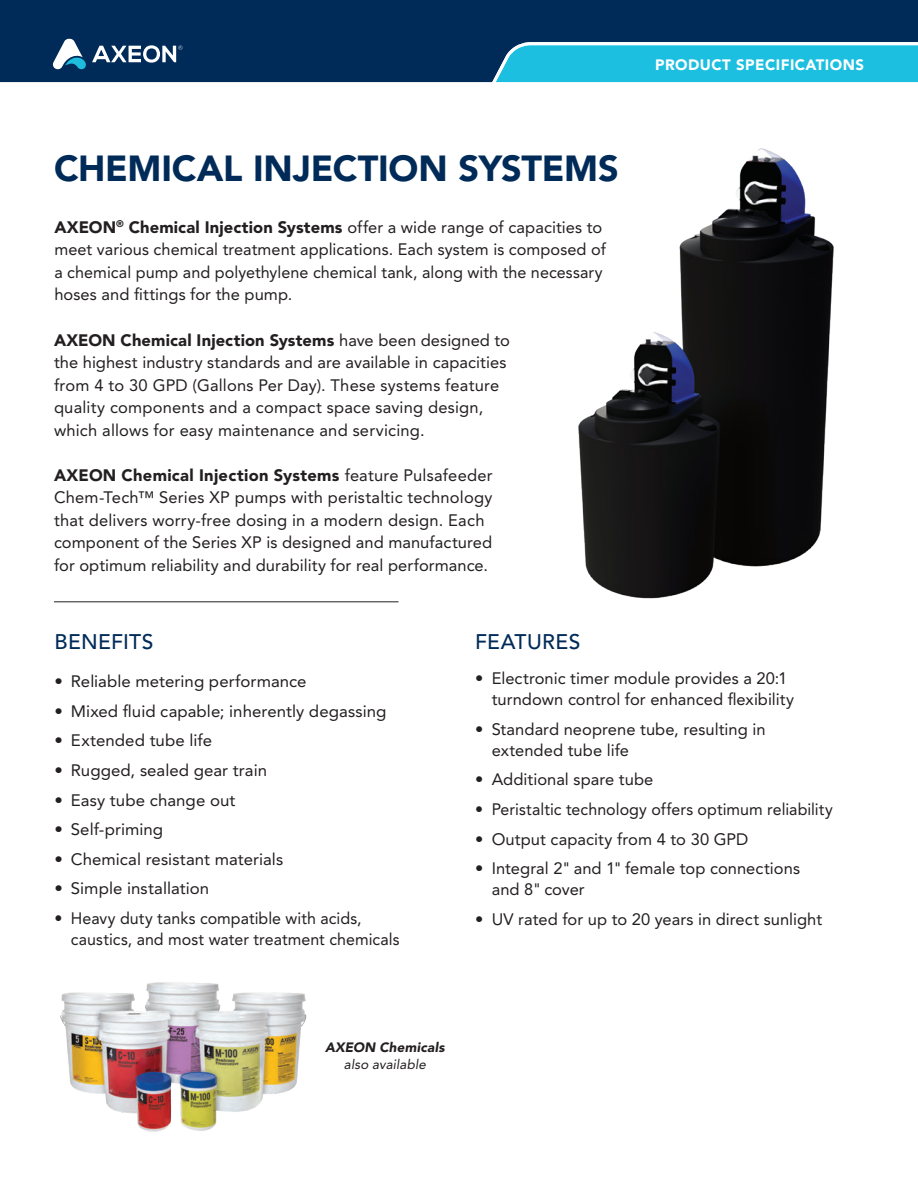
<style>
.page{position:relative;width:918px;height:1188px;background:#fff}
.page>*{position:absolute;margin:0;border:0;box-sizing:border-box;transform-origin:0 0}
.t1{font:900 36px "Avenir LT Std";letter-spacing:-.005em;color:#002b58}
.t2{font:500 21px "Avenir LT Std";letter-spacing:.015em;color:#002b58}
.t3{font:16.5px/22.5px "Avenir LT Std";letter-spacing:.005em;color:#231f20}
.t4{font:900 15px "Avenir LT Std";letter-spacing:.03em;color:#fff}
.t5{font:italic 900 13.5px "Avenir LT Std";letter-spacing:.01em;color:#231f20}
.t6{font:italic 13.5px "Avenir LT Std";letter-spacing:.01em;color:#231f20}
.s1{font-weight:900}
</style>
<div class="page">
<hr style="left:54px;top:601px;width:345px;height:1px;background:#231f20">
<img style="left:60px;top:982px;width:247px;height:150px">
<img style="left:578px;top:148px;width:256px;height:451px">
<div style="left:0;top:0;width:918px;height:82px;background:#002b58"></div>
<svg style="left:492px;top:42px;width:426px;height:40px;background:#2ec0dd"></svg>
<svg style="left:53px;top:39px;width:130px;height:30px"></svg>
<h1 class="t1" style="left:54px;top:146px;width:566px">CHEMICAL INJECTION SYSTEMS</h1>
<p class="t3" style="left:54px;top:216px;width:553px"><span class="s1">AXEON</span><sup>®</sup> <span class="s1">Chemical Injection Systems</span> offer a wide range of capacities to meet various chemical treatment applications. Each system is composed of a chemical pump and polyethylene chemical tank, along with the necessary hoses and fittings for the pump.</p>
<p class="t3" style="left:54px;top:329px;width:458px"><span class="s1">AXEON Chemical Injection Systems</span> have been designed to the highest industry standards and are available in capacities from 4 to 30 GPD (Gallons Per Day). These systems feature quality components and a compact space saving design, which allows for easy maintenance and servicing.</p>
<p class="t3" style="left:54px;top:464px;width:440px"><span class="s1">AXEON Chemical Injection Systems</span> feature Pulsafeeder Chem-Tech™ Series XP pumps with peristaltic technology that delivers worry-free dosing in a modern design. Each component of the Series XP is designed and manufactured for optimum reliability and durability for real performance.</p>
<p class="t4" style="left:655px;top:55px;width:210px">PRODUCT SPECIFICATIONS</p>
<p class="t2" style="left:54px;top:629px;width:101px">BENEFITS</p>
<p class="t3" style="left:54px;top:670px;width:254px">• Reliable metering performance</p>
<p class="t3" style="left:54px;top:700px;width:334px">• Mixed fluid capable; inherently degassing</p>
<p class="t3" style="left:54px;top:729px;width:159px">• Extended tube life</p>
<p class="t3" style="left:54px;top:759px;width:214px">• Rugged, sealed gear train</p>
<p class="t3" style="left:54px;top:789px;width:183px">• Easy tube change out</p>
<p class="t3" style="left:54px;top:818px;width:110px">• Self-priming</p>
<p class="t3" style="left:54px;top:848px;width:230px">• Chemical resistant materials</p>
<p class="t3" style="left:54px;top:878px;width:156px">• Simple installation</p>
<p class="t3" style="left:71px;top:908px;width:330px;line-height:21px;text-indent:-16px">• Heavy duty tanks compatible with acids, caustics, and most water treatment chemicals</p>
<p class="t2" style="left:475px;top:629px;width:107px">FEATURES</p>
<p class="t3" style="left:492px;top:668px;width:304px;line-height:21px;text-indent:-16px">• Electronic timer module provides a 20:1 turndown control for enhanced flexibility</p>
<p class="t3" style="left:492px;top:719px;width:275px;line-height:21px;text-indent:-16px">• Standard neoprene tube, resulting in extended tube life</p>
<p class="t3" style="left:475px;top:768px;width:180px">• Additional spare tube</p>
<p class="t3" style="left:475px;top:798px;width:359px">• Peristaltic technology offers optimum reliability</p>
<p class="t3" style="left:475px;top:828px;width:275px">• Output capacity from 4 to 30 GPD</p>
<p class="t3" style="left:492px;top:858px;width:310px;line-height:21px;text-indent:-16px">• Integral 2" and 1" female top connections and 8" cover</p>
<p class="t3" style="left:475px;top:908px;width:349px">• UV rated for up to 20 years in direct sunlight</p>
<p class="t5" style="left:325px;top:1040px;width:121px">AXEON Chemicals</p>
<p class="t6" style="left:344px;top:1056px;width:84px">also available</p>
</div>
